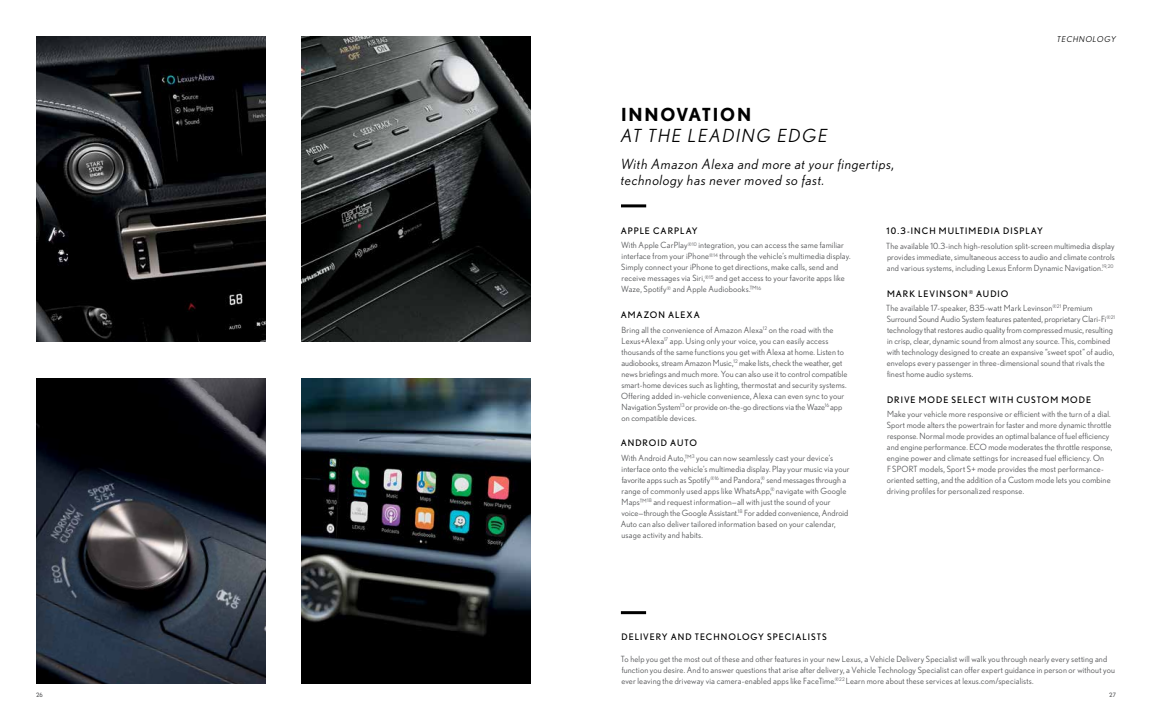
<style>
.page{position:relative;width:1152px;height:720px;background:#fff}
.page>*{position:absolute;margin:0;border:0;box-sizing:border-box;transform-origin:0 0}
.t1{font:italic 18px "Nobel";letter-spacing:.1em;color:#000}
.t2{font:700 18px "Nobel";letter-spacing:.1em;color:#000}
.t3{font:italic 14px/16px "Nobel";letter-spacing:.05em;color:#000}
.t4{font:9px "Nobel";letter-spacing:.11em;color:#000}
.t5{font:8.5px/11px "Nobel";letter-spacing:.015em;color:#58595b}
.t6{font:italic 8px "Nobel";letter-spacing:.1em;color:#000}
.t7{font:6px "Nobel";color:#58595b}
</style>
<div class="page">
<img style="left:302px;top:36px;width:229px;height:306px">
<img style="left:36px;top:378px;width:230px;height:306px">
<img style="left:36px;top:36px;width:230px;height:306px">
<img style="left:302px;top:378px;width:229px;height:306px">
<hr style="left:621px;top:611px;width:25px;height:3px;background:#000">
<hr style="left:621px;top:204px;width:25px;height:3px;background:#000">
<h1 class="t2" style="left:621px;top:104px;width:132px">INNOVATION</h1>
<h1 class="t1" style="left:621px;top:125px;width:208px">AT THE LEADING EDGE</h1>
<h2 class="t3" style="left:621px;top:156px;width:275px">With Amazon Alexa and more at your fingertips, technology has never moved so fast.</h2>
<p class="t6" style="left:1057px;top:34px;width:60px">TECHNOLOGY</p>
<p class="t4" style="left:621px;top:225px;width:79px">APPLE CARPLAY</p>
<p class="t5" style="left:621px;top:240px;width:231px">With Apple CarPlay<sup>®10</sup> integration, you can access the same familiar interface from your iPhone<sup>®14</sup> through the vehicle’s multimedia display.<br>Simply connect your iPhone to get directions, make calls, send and receive messages via Siri,<sup>®15</sup> and get access to your favorite apps like Waze, Spotify<sup>®</sup> and Apple Audiobooks.™<sup>16</sup></p>
<p class="t4" style="left:621px;top:309px;width:81px">AMAZON ALEXA</p>
<p class="t5" style="left:621px;top:324px;width:228px">Bring all the convenience of Amazon Alexa<sup>12</sup> on the road with the Lexus+Alexa<sup>17</sup> app. Using only your voice, you can easily access thousands of the same functions you get with Alexa at home. Listen to audiobooks, stream Amazon Music,<sup>12</sup> make lists, check the weather, get news briefings and much more. You can also use it to control compatible smart-home devices such as lighting, thermostat and security systems.<br>Offering added in-vehicle convenience, Alexa can even sync to your Navigation System<sup>13</sup> or provide on-the-go directions via the Waze<sup>16</sup> app on compatible devices.</p>
<p class="t4" style="left:621px;top:438px;width:78px">ANDROID AUTO</p>
<p class="t5" style="left:621px;top:452px;width:230px">With Android Auto,™<sup>3</sup> you can now seamlessly cast your device’s interface onto the vehicle’s multimedia display. Play your music via your favorite apps such as Spotify<sup>®16</sup> and Pandora,<sup>®</sup> send messages through a range of commonly used apps like WhatsApp,<sup>®</sup> navigate with Google Maps™<sup>18</sup> and request information—all with just the sound of your voice—through the Google Assistant.<sup>18</sup> For added convenience, Android Auto can also deliver tailored information based on your calendar, usage activity and habits.</p>
<p class="t4" style="left:887px;top:226px;width:158px">10.3-INCH MULTIMEDIA DISPLAY</p>
<p class="t5" style="left:886px;top:241px;width:230px;text-align:justify">The available 10.3-inch high-resolution split-screen multimedia display provides immediate, simultaneous access to audio and climate controls and various systems, including Lexus Enform Dynamic Navigation.<sup>19,20</sup></p>
<p class="t4" style="left:887px;top:288px;width:123px">MARK LEVINSON<sup>®</sup> AUDIO</p>
<p class="t5" style="left:886px;top:303px;width:230px">The available 17-speaker, 835-watt Mark Levinson<sup>®21</sup> Premium Surround Sound Audio System features patented, proprietary Clari-Fi<sup>®21 </sup>technology that restores audio quality from compressed music, resulting in crisp, clear, dynamic sound from almost any source. This, combined with technology designed to create an expansive “sweet spot” of audio, envelops every passenger in three-dimensional sound that rivals the finest home audio systems.</p>
<p class="t4" style="left:887px;top:394px;width:206px">DRIVE MODE SELECT WITH CUSTOM MODE</p>
<p class="t5" style="left:887px;top:409px;width:227px">Make your vehicle more responsive or efficient with the turn of a dial.<br>Sport mode alters the powertrain for faster and more dynamic throttle response. Normal mode provides an optimal balance of fuel efficiency and engine performance. ECO mode moderates the throttle response, engine power and climate settings for increased fuel efficiency. On<br>F SPORT models, Sport S+ mode provides the most performance&shy;oriented setting, and the addition of a Custom mode lets you combine driving profiles for personalized response.</p>
<p class="t4" style="left:622px;top:632px;width:207px">DELIVERY AND TECHNOLOGY SPECIALISTS</p>
<p class="t5" style="left:621px;top:654px;width:496px">To help you get the most out of these and other features in your new Lexus, a Vehicle Delivery Specialist will walk you through nearly every setting and function you desire. And to answer questions that arise after delivery, a Vehicle Technology Specialist can offer expert guidance in person or without you ever leaving the driveway via camera-enabled apps like FaceTime.<sup>®22</sup> Learn more about these services at lexus.com/specialists.</p>
<p class="t7" style="left:36px;top:692px;width:8px">26</p>
<p class="t7" style="left:1109px;top:692px;width:8px">27</p>
</div>
